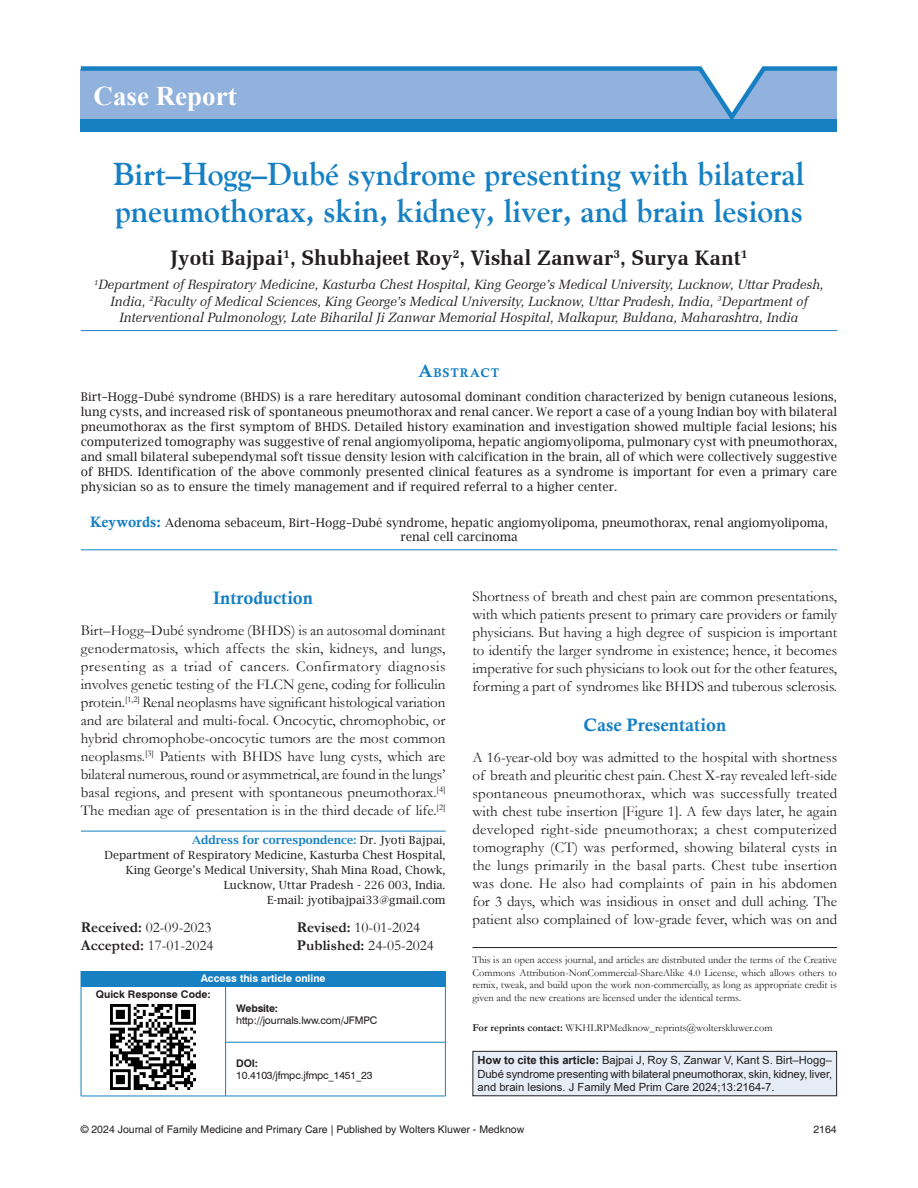
<style>
.page{position:relative;width:918px;height:1188px;background:#fff}
.page>*{position:absolute;margin:0;border:0;box-sizing:border-box;transform-origin:0 0}
.AT{font:700 31.5px/37.5px "Goudy";color:#1680c3}
.AH{font:700 27px "Times New Roman";color:#fff}
.AU{font:700 21px "Zapf Elliptical 711 BT";color:#231f20}
.t1{font:18px "Calis MT Bol";color:#1680c3}
.TX{font:15px/18px "Garamond";color:#231f20;text-align:justify}
.TX-2{font:700 15px "Garamond";color:#231f20}
.AFF{font:italic 13.5px/16.2px "Zapf Elliptical 711 BT";color:#231f20;text-align:center}
.ABSH{font:12.6px "Calis MT Bol";letter-spacing:.07em;color:#1680c3}
.ABS{font:12px/15px "Lucida Bright";color:#231f20;text-align:justify}
.KWD{font:12px/14.4px "Lucida Bright";color:#231f20;text-align:center}
.ADD{font:11.25px/15px "Lucida Bright";color:#231f20;text-align:right}
.HTC{font:11.25px/13.5px "Arial";color:#231f20;text-align:justify}
.Reprint{font:10.5px/12.6px "Garamond";color:#231f20;text-align:justify}
.RF{font:10.5px "Helvetica";color:#231f20}
.WEB{font:10.5px/12.6px "Swiss 721 BT";letter-spacing:-.015em;color:#231f20}
.AAO{font:700 10.5px "Swiss 721 BT";color:#fff}
.QRC{font:700 10.5px "Swiss 721 BT";color:#231f20}
.s1{font-size:18px}
.s2{font-family:"Calis MT Bol";font-size:15px;color:#1680c3}
.s3{font-weight:600;color:#1680c3}
.s4{font-weight:700}
.s5{font-weight:400}
</style>
<div class="page">
<svg style="left:80px;top:66px;width:758px;height:59px;background:#8ab0db"></svg>
<div style="left:81px;top:119px;width:756px;height:13px;background:#1680c3"></div>
<hr style="left:81px;top:330px;width:756px;height:1px;background:#1680c3">
<hr style="left:81px;top:549px;width:756px;height:1px;background:#1680c3">
<div style="left:81px;top:971px;width:364px;height:15px;background:#1680c3"></div>
<svg style="left:445px;top:971px;width:1px;height:15px"></svg>
<hr style="left:81px;top:1096px;width:145px;height:1px;background:#1680c3">
<hr style="left:226px;top:1096px;width:220px;height:1px;background:#1680c3">
<hr style="left:81px;top:986px;width:145px;height:1px;background:#1680c3">
<hr style="left:81px;top:986px;width:1px;height:56px;background:#1680c3">
<hr style="left:81px;top:1042px;width:1px;height:54px;background:#1680c3">
<hr style="left:226px;top:986px;width:220px;height:1px;background:#1680c3">
<hr style="left:225px;top:986px;width:1px;height:56px;background:#1680c3">
<hr style="left:445px;top:986px;width:1px;height:56px;background:#1680c3">
<hr style="left:225px;top:1042px;width:221px;height:1px;background:#1680c3">
<hr style="left:225px;top:1042px;width:1px;height:54px;background:#1680c3">
<hr style="left:445px;top:1042px;width:1px;height:54px;background:#1680c3">
<img style="left:111px;top:1004px;width:85px;height:85px">
<hr style="left:81px;top:831px;width:365px;height:1px;background:#1680c3">
<div style="left:473px;top:1051px;width:364px;height:45px;background:#e7edf7"></div>
<div style="left:472px;top:1051px;width:365px;height:45px;border:1px solid #231f20"></div>
<hr style="left:472px;top:947px;width:365px;height:1px;background:#231f20">
<p class="AH" style="left:94px;top:77px;width:145px">Case Report</p>
<p class="AT" style="left:113px;top:155px;width:693px">Birt–Hogg–Dubé syndrome presenting with bilateral pneumothorax, skin, kidney, liver, and brain lesions</p>
<p class="AU" style="left:171px;top:245px;width:578px">Jyoti Bajpai<sup>1</sup>, Shubhajeet Roy<sup>2</sup>, Vishal Zanwar<sup>3</sup>, Surya Kant<sup>1</sup></p>
<p class="AFF" style="left:94px;top:277px;width:731px"><sup>1</sup>Department of Respiratory Medicine, Kasturba Chest Hospital, King George’s Medical University, Lucknow, Uttar Pradesh,<br>India, <sup>2</sup>Faculty of Medical Sciences, King George’s Medical University, Lucknow, Uttar Pradesh, India, <sup>3</sup>Department of<br>Interventional Pulmonology, Late Biharilal Ji Zanwar Memorial Hospital, Malkapur, Buldana, Maharashtra, India</p>
<p class="ABSH" style="left:419px;top:366px;width:82px"><span class="s1">A</span>BSTRACT</p>
<p class="ABS" style="left:81px;top:389px;width:758px">Birt–Hogg–Dubé syndrome (BHDS) is a rare hereditary autosomal dominant condition characterized by benign cutaneous lesions, lung cysts, and increased risk of spontaneous pneumothorax and renal cancer. We report a case of a young Indian boy with bilateral pneumothorax as the first symptom of BHDS. Detailed history examination and investigation showed multiple facial lesions; his computerized tomography was suggestive of renal angiomyolipoma, hepatic angiomyolipoma, pulmonary cyst with pneumothorax, and small bilateral subependymal soft tissue density lesion with calcification in the brain, all of which were collectively suggestive of BHDS. Identification of the above commonly presented clinical features as a syndrome is important for even a primary care physician so as to ensure the timely management and if required referral to a higher center.</p>
<p class="KWD" style="left:90px;top:515px;width:739px"><span class="s2">Keywords:</span> Adenoma sebaceum, Birt–Hogg–Dubé syndrome, hepatic angiomyolipoma, pneumothorax, renal angiomyolipoma, renal cell carcinoma</p>
<h1 class="t1" style="left:213px;top:588px;width:101px">Introduction</h1>
<p class="TX" style="left:81px;top:621px;width:366px">Birt–Hogg–Dubé syndrome (BHDS) is an autosomal dominant genodermatosis, which affects the skin, kidneys, and lungs, presenting as a triad of cancers. Confirmatory diagnosis involves genetic testing of the FLCN gene, coding for folliculin protein.<sup>[1,2]</sup> Renal neoplasms have significant histological variation and are bilateral and multi‑focal. Oncocytic, chromophobic, or hybrid chromophobe‑oncocytic tumors are the most common neoplasms.<sup>[3]</sup> Patients with BHDS have lung cysts, which are bilateral numerous, round or asymmetrical, are found in the lungs’ basal regions, and present with spontaneous pneumothorax.<sup>[4] </sup>The median age of presentation is in the third decade of life.<sup>[2]</sup></p>
<p class="ADD" style="left:104px;top:833px;width:343px"><span class="s3">Address for correspondence:</span> Dr. Jyoti Bajpai,<br>Department of Respiratory Medicine, Kasturba Chest Hospital, King George’s Medical University, Shah Mina Road, Chowk, Lucknow, Uttar Pradesh ‑ 226 003, India.<br>E‑mail: jyotibajpai33@gmail.com</p>
<p class="TX" style="left:81px;top:918px;width:132px"><span class="s4">Received:</span> 02‑09‑2023</p>
<p class="TX" style="left:297px;top:918px;width:125px"><span class="s4">Revised:</span> 10‑01‑2024</p>
<p class="TX" style="left:81px;top:936px;width:134px"><span class="s4">Accepted:</span> 17‑01‑2024</p>
<p class="TX-2" style="left:297px;top:935px;width:139px">Published: <span class="s5">24-05-2024</span></p>
<p class="AAO" style="left:201px;top:971px;width:126px">Access this article online</p>
<p class="QRC" style="left:96px;top:987px;width:116px">Quick Response Code:</p>
<p class="WEB" style="left:236px;top:1001px;width:143px"><span class="s4">Website: </span>http://journals.lww.com/JFMPC</p>
<p class="WEB" style="left:236px;top:1056px;width:138px"><span class="s4">DOI:<br></span>10.4103/jfmpc.jfmpc_1451_23</p>
<p class="TX" style="left:472px;top:587px;width:366px">Shortness of breath and chest pain are common presentations, with which patients present to primary care providers or family physicians. But having a high degree of suspicion is important to identify the larger syndrome in existence; hence, it becomes imperative for such physicians to look out for the other features, forming a part of syndromes like BHDS and tuberous sclerosis.</p>
<h1 class="t1" style="left:584px;top:714px;width:144px">Case Presentation</h1>
<p class="TX" style="left:472px;top:747px;width:366px">A 16‑year‑old boy was admitted to the hospital with shortness of breath and pleuritic chest pain. Chest X‑ray revealed left‑side spontaneous pneumothorax, which was successfully treated with chest tube insertion [Figure 1]. A few days later, he again developed right‑side pneumothorax; a chest computerized tomography (CT) was performed, showing bilateral cysts in the lungs primarily in the basal parts. Chest tube insertion was done. He also had complaints of pain in his abdomen for 3 days, which was insidious in onset and dull aching. The patient also complained of low‑grade fever, which was on and</p>
<p class="Reprint" style="left:472px;top:953px;width:366px">This is an open access journal, and articles are distributed under the terms of the Creative Commons Attribution‑NonCommercial‑ShareAlike 4.0 License, which allows others to remix, tweak, and build upon the work non‑commercially, as long as appropriate credit is given and the new creations are licensed under the identical terms.</p>
<p class="Reprint" style="left:472px;top:1021px;width:301px"><span class="s4">For reprints contact:</span> WKHLRPMedknow_reprints@wolterskluwer.com</p>
<p class="HTC" style="left:478px;top:1053px;width:356px"><span class="s4">How to cite this article:</span> Bajpai J, Roy S, Zanwar V, Kant S. Birt–Hogg– Dubé syndrome presenting with bilateral pneumothorax, skin, kidney, liver, and brain lesions. J Family Med Prim Care 2024;13:2164-7.</p>
<p class="RF" style="left:81px;top:1124px;width:445px">© 2024 Journal of Family Medicine and Primary Care | Published by Wolters Kluwer ‑ Medknow</p>
<p class="RF" style="left:813px;top:1124px;width:25px">2164</p>
</div>
